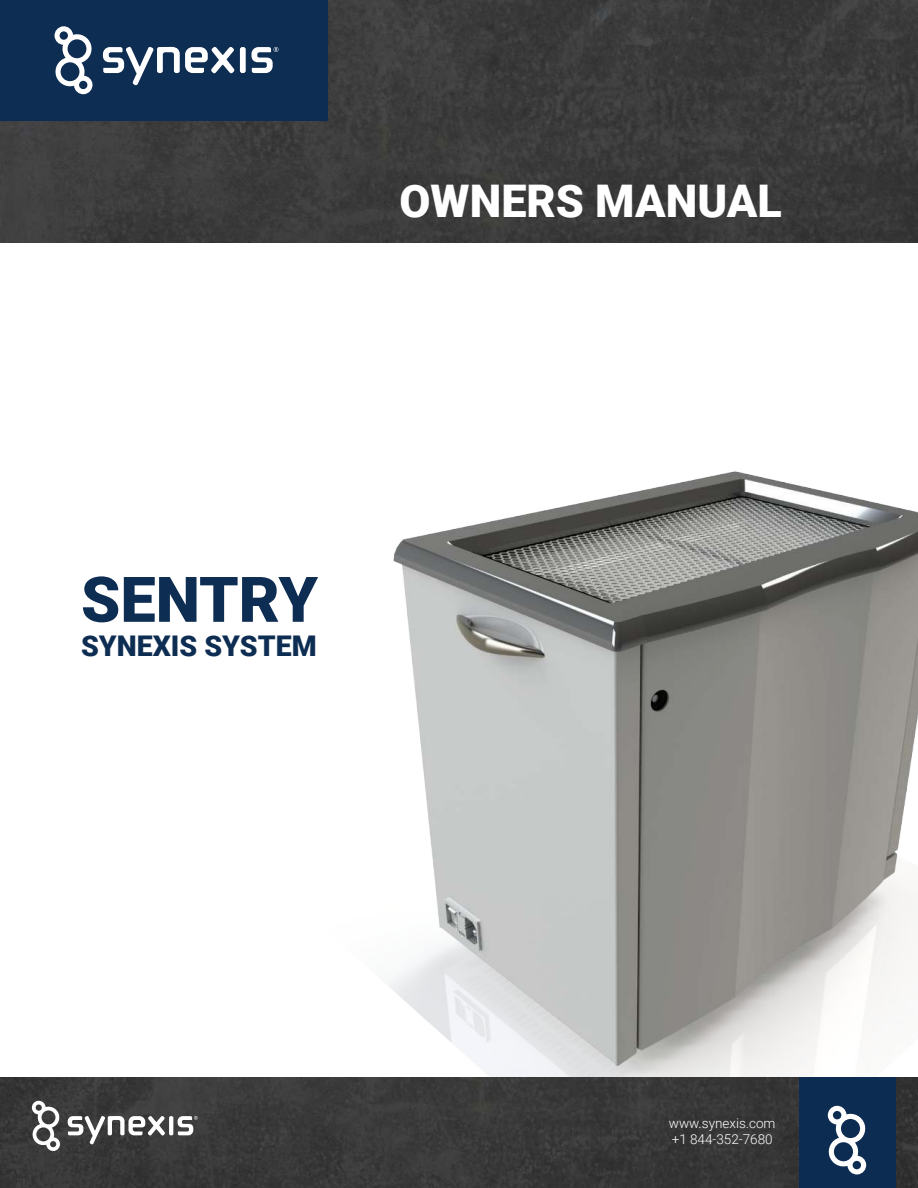
<style>
.page{position:relative;width:918px;height:1188px;background:#fff}
.page>*{position:absolute;margin:0;border:0;box-sizing:border-box;transform-origin:0 0}
.t1{font:900 63px "Roboto";color:#0e2d52}
.t2{font:900 45px "Roboto";color:#fff}
.t3{font:900 28.5px "Roboto";color:#0e2d52}
.t4{font:300 13.5px/16.2px "Roboto";color:#fff}
</style>
<div class="page">
<img style="left:294px;top:471px;width:624px;height:607px">
<img style="left:0;top:0;width:918px;height:243px">
<div style="left:0;top:0;width:327px;height:121px;background:#0e2d52"></div>
<svg style="left:54px;top:26px;width:39px;height:69px"></svg>
<div style="left:240px;top:47px;width:6px;height:26px;background:#fff;border-radius:2px"></div>
<svg style="left:103px;top:47px;width:131px;height:38px"></svg>
<svg style="left:251px;top:47px;width:28px;height:26px"></svg>
<div style="left:0;top:1078px;width:918px;height:110px;background:#393939"></div>
<svg style="left:31px;top:1100px;width:30px;height:51px"></svg>
<hr style="left:169px;top:1116px;width:4px;height:19px;background:#fff;border-radius:2px">
<svg style="left:68px;top:1116px;width:97px;height:28px"></svg>
<svg style="left:178px;top:1116px;width:20px;height:19px"></svg>
<div style="left:799px;top:1078px;width:96px;height:110px;background:#0d2c52"></div>
<svg style="left:827px;top:1105px;width:40px;height:70px"></svg>
<h2 class="t2" style="left:400px;top:176px;width:384px">OWNERS MANUAL</h2>
<h1 class="t1" style="left:81px;top:563px;width:238px">SENTRY</h1>
<h3 class="t3" style="left:81px;top:630px;width:237px">SYNEXIS SYSTEM</h3>
<p class="t4" style="left:664px;top:1121px;width:108px">www.synexis.com +1 844-352-7680</p>
</div>
